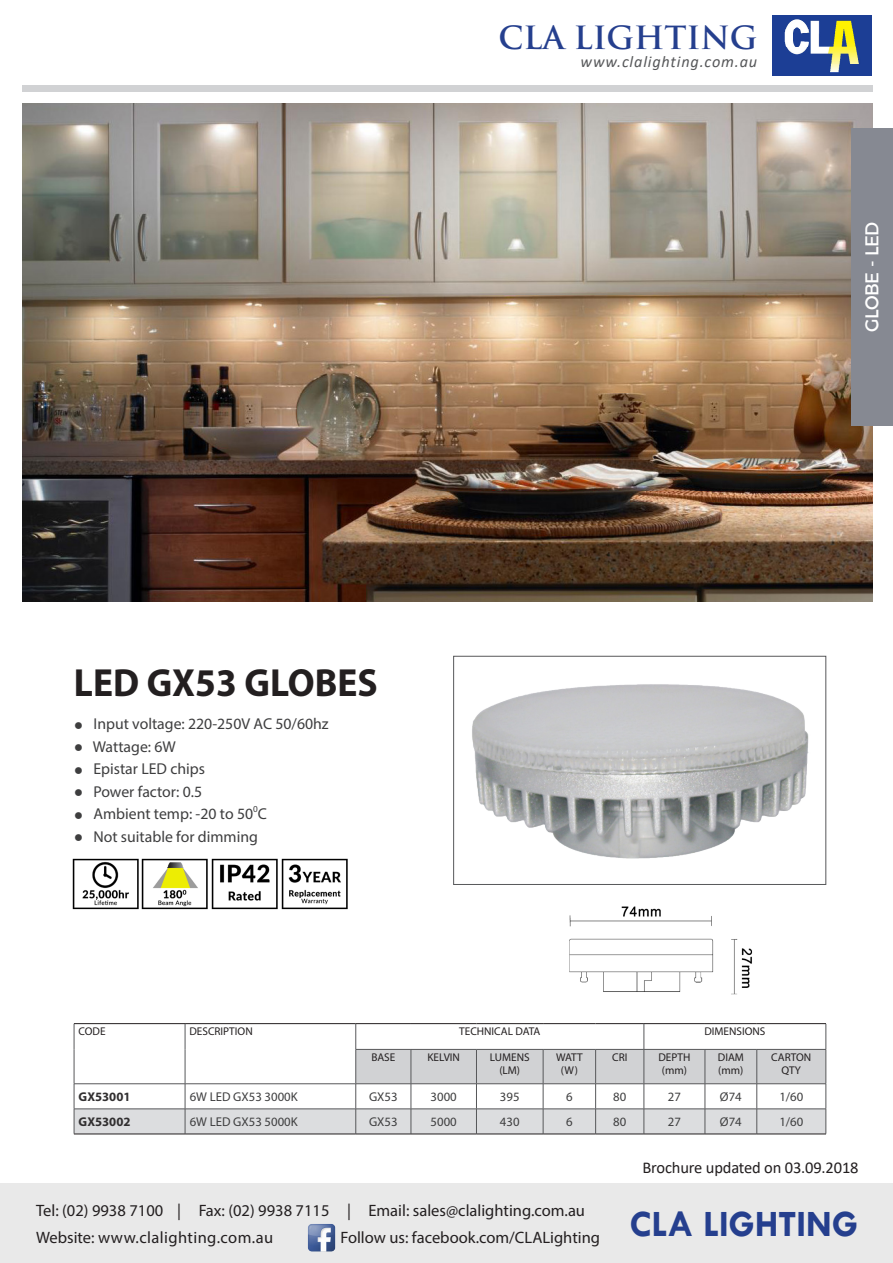
<style>
.page{position:relative;width:893px;height:1263px;background:#fff}
.page>*{position:absolute;margin:0;border:0;box-sizing:border-box;transform-origin:0 0}
.t1{font:700 39.3px "Myriad Pro";color:#231f20;scale:.95 1}
.t2{font:700 37.5px "Tw Cen";color:#253f8e}
.t3{font:700 31.2px "Trajan Pro";color:#253f8e}
.t4{font:18.9px "Argentum Sans";letter-spacing:-.025em;color:#fff;scale:.95 1}
.t5{font:16.5px "Myriad Pro";color:#231f20}
.t6{font:16.5px "Myriad Pro";letter-spacing:.025em;color:#231f20}
.t7{font:16.5px "Calibri";letter-spacing:-.01em;color:#231f20}
.t8{font:italic 16.2px "Calibri";letter-spacing:.05em;color:#57585a}
.t9{font:15.75px "Myriad Pro";color:#3e3e3f}
.t10{font:12.75px "Myriad Pro";color:#3e3e3f}
.t11{font:700 12.75px "Myriad Pro";color:#312f30}
.t12{font:11.25px "Myriad Pro";color:#231f20}
.t13{font:9.15px "Myriad Pro";color:#3e3e3f}
.s1{font-family:"Arial";font-weight:700}
</style>
<div class="page">
<div style="left:0;top:1184px;width:893px;height:79px;background:#e9e9e9"></div>
<img style="left:307px;top:1224px;width:29px;height:28px">
<hr style="left:74px;top:1023px;width:111px;height:1px;background:#231f20">
<hr style="left:185px;top:1023px;width:171px;height:1px;background:#231f20">
<hr style="left:356px;top:1023px;width:55px;height:1px;background:#231f20">
<hr style="left:411px;top:1023px;width:65px;height:1px;background:#231f20">
<hr style="left:476px;top:1023px;width:67px;height:1px;background:#231f20">
<hr style="left:543px;top:1023px;width:53px;height:1px;background:#231f20">
<hr style="left:596px;top:1023px;width:48px;height:1px;background:#231f20">
<hr style="left:644px;top:1023px;width:61px;height:1px;background:#231f20">
<hr style="left:705px;top:1023px;width:52px;height:1px;background:#231f20">
<hr style="left:757px;top:1023px;width:69px;height:1px;background:#231f20">
<svg style="left:74px;top:1024px;width:753px;height:110px"></svg>
<hr style="left:74px;top:1133px;width:111px;height:1px;background:#231f20">
<hr style="left:185px;top:1133px;width:171px;height:1px;background:#231f20">
<hr style="left:356px;top:1133px;width:55px;height:1px;background:#231f20">
<hr style="left:411px;top:1133px;width:65px;height:1px;background:#231f20">
<hr style="left:476px;top:1133px;width:67px;height:1px;background:#231f20">
<hr style="left:543px;top:1133px;width:53px;height:1px;background:#231f20">
<hr style="left:596px;top:1133px;width:48px;height:1px;background:#231f20">
<hr style="left:644px;top:1133px;width:61px;height:1px;background:#231f20">
<hr style="left:705px;top:1133px;width:52px;height:1px;background:#231f20">
<hr style="left:757px;top:1133px;width:69px;height:1px;background:#231f20">
<img style="left:472px;top:684px;width:337px;height:175px">
<div style="left:453px;top:656px;width:373px;height:229px;border:1px solid #57585a"></div>
<img style="left:569px;top:906px;width:183px;height:89px">
<img style="left:22px;top:103px;width:851px;height:498px">
<img style="left:72px;top:858px;width:61px;height:52px">
<img style="left:133px;top:858px;width:70px;height:52px">
<img style="left:203px;top:858px;width:70px;height:52px">
<img style="left:273px;top:858px;width:75px;height:52px">
<div style="left:851px;top:128px;width:42px;height:298px;background:#868992"></div>
<img style="left:773px;top:16px;width:98px;height:59px">
<div style="left:22px;top:85px;width:851px;height:6px;background:#d1d2d4"></div>
<p class="t3" style="left:498px;top:18px;width:260px">CLA LIGHTING</p>
<p class="t8" style="left:581px;top:51px;width:178px">www.clalighting.com.au</p>
<p class="t4" style="left:857px;top:332px;width:118px;rotate:-90deg">GLOBE - LED</p>
<p class="t1" style="left:74px;top:657px;width:321px">LED GX53 GLOBES</p>
<p class="t9" style="left:74px;top:714px;width:256px"><span class="s1">●</span> Input voltage: 220-250V AC 50/60hz</p>
<p class="t9" style="left:74px;top:737px;width:104px"><span class="s1">●</span> Wattage: 6W</p>
<p class="t9" style="left:74px;top:759px;width:133px"><span class="s1">●</span> Epistar LED chips</p>
<p class="t9" style="left:74px;top:782px;width:130px"><span class="s1">●</span> Power factor: 0.5</p>
<p class="t9" style="left:74px;top:804px;width:195px"><span class="s1">●</span> Ambient temp: -20 to 50 C</p>
<p class="t13" style="left:253px;top:803px;width:6px">0</p>
<p class="t9" style="left:74px;top:827px;width:186px"><span class="s1">●</span> Not suitable for dimming</p>
<p class="t12" style="left:78px;top:1024px;width:29px">CODE</p>
<p class="t12" style="left:189px;top:1024px;width:65px">DESCRIPTION</p>
<p class="t12" style="left:459px;top:1024px;width:83px">TECHNICAL DATA</p>
<p class="t12" style="left:704px;top:1024px;width:63px">DIMENSIONS</p>
<p class="t12" style="left:371px;top:1050px;width:26px">BASE</p>
<p class="t12" style="left:427px;top:1050px;width:34px">KELVIN</p>
<p class="t12" style="left:490px;top:1050px;width:41px">LUMENS</p>
<p class="t12" style="left:499px;top:1064px;width:22px">(LM)</p>
<p class="t12" style="left:612px;top:1050px;width:17px">CRI</p>
<p class="t12" style="left:658px;top:1050px;width:33px">DEPTH</p>
<p class="t12" style="left:662px;top:1064px;width:27px">(mm)</p>
<p class="t12" style="left:771px;top:1050px;width:42px">CARTON</p>
<p class="t12" style="left:782px;top:1064px;width:21px">QTY</p>
<p class="t12" style="left:718px;top:1050px;width:28px">DIAM</p>
<p class="t12" style="left:718px;top:1064px;width:27px">(mm)</p>
<p class="t12" style="left:556px;top:1050px;width:28px">WATT</p>
<p class="t12" style="left:561px;top:1064px;width:19px">(W)</p>
<p class="t11" style="left:79px;top:1088px;width:53px">GX53001</p>
<p class="t10" style="left:190px;top:1088px;width:109px">6W LED GX53 3000K</p>
<p class="t10" style="left:369px;top:1088px;width:30px">GX53</p>
<p class="t10" style="left:431px;top:1088px;width:28px">3000</p>
<p class="t10" style="left:500px;top:1088px;width:21px">395</p>
<p class="t10" style="left:566px;top:1088px;width:8px">6</p>
<p class="t10" style="left:613px;top:1088px;width:15px">80</p>
<p class="t10" style="left:668px;top:1088px;width:15px">27</p>
<p class="t10" style="left:720px;top:1088px;width:23px">Ø74</p>
<p class="t10" style="left:779px;top:1088px;width:25px">1/60</p>
<p class="t11" style="left:79px;top:1113px;width:53px">GX53002</p>
<p class="t10" style="left:190px;top:1113px;width:109px">6W LED GX53 5000K</p>
<p class="t10" style="left:369px;top:1113px;width:30px">GX53</p>
<p class="t10" style="left:431px;top:1113px;width:28px">5000</p>
<p class="t10" style="left:500px;top:1113px;width:21px">430</p>
<p class="t10" style="left:566px;top:1113px;width:8px">6</p>
<p class="t10" style="left:613px;top:1113px;width:15px">80</p>
<p class="t10" style="left:668px;top:1113px;width:15px">27</p>
<p class="t10" style="left:720px;top:1113px;width:23px">Ø74</p>
<p class="t10" style="left:779px;top:1113px;width:25px">1/60</p>
<p class="t5" style="left:36px;top:1200px;width:550px">Tel: (02) 9938 7100 | Fax: (02) 9938 7115 | Email: sales@clalighting.com.au</p>
<p class="t6" style="left:36px;top:1227px;width:239px">Website: www.clalighting.com.au</p>
<p class="t5" style="left:340px;top:1227px;width:261px">Follow us: facebook.com/CLALighting</p>
<p class="t7" style="left:642px;top:1156px;width:218px">Brochure updated on 03.09.2018</p>
<p class="t2" style="left:630px;top:1201px;width:230px">CLA LIGHTING</p>
</div>
